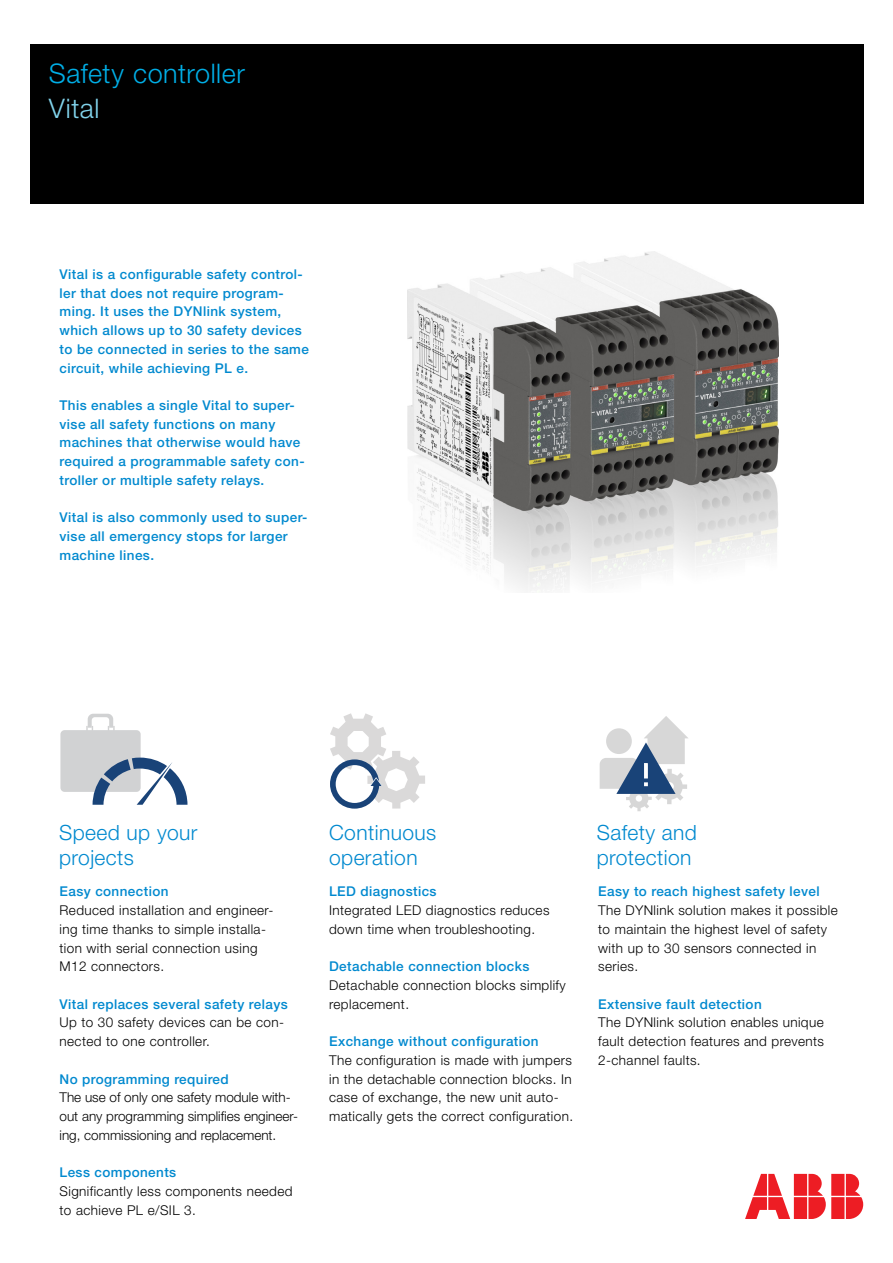
<style>
.page{position:relative;width:893px;height:1263px;background:#fff}
.page>*{position:absolute;margin:0;border:0;box-sizing:border-box;transform-origin:0 0}
.t1{font:300 27px "Helvetica Neue LT Std";letter-spacing:.02em;color:#00aee6}
.t2{font:300 27px "Helvetica Neue LT Std";letter-spacing:.025em;color:#81d3eb}
.t3{font:300 21px/24.8px "Helvetica Neue LT Std";letter-spacing:.02em;color:#0089cf}
.t4{font:300 13.5px/18.8px "Helvetica Neue LT Std";letter-spacing:.03em;color:#000}
.t5{font:500 13.5px/18.8px "Helvetica Neue LT Std";letter-spacing:.03em;color:#0089cf}
.t6{font:300 13.5px/18.8px "Helvetica Neue LT Std";color:#000}
</style>
<div class="page">
<div style="left:30px;top:45px;width:833px;height:159px;background:#000"></div>
<svg style="left:745px;top:1174px;width:118px;height:44px"></svg>
<svg style="left:60px;top:714px;width:127px;height:91px"></svg>
<svg style="left:600px;top:716px;width:88px;height:95px"></svg>
<svg style="left:330px;top:713px;width:95px;height:96px"></svg>
<img style="left:407px;top:252px;width:372px;height:339px">
<h1 class="t1" style="left:49px;top:57px;width:198px">Safety controller</h1>
<h1 class="t2" style="left:49px;top:92px;width:52px">Vital</h1>
<p class="t5" style="left:60px;top:265px;width:251px">Vital is a configurable safety control&shy;ler that does not require program&shy;ming. It uses the DYNlink system, which allows up to 30 safety devices to be connected in series to the same circuit, while achieving PL e.</p>
<p class="t5" style="left:60px;top:396px;width:247px">This enables a single Vital to super&shy;vise all safety functions on many machines that otherwise would have required a programmable safety con&shy;troller or multiple safety relays.</p>
<p class="t5" style="left:60px;top:508px;width:249px">Vital is also commonly used to super&shy;vise all emergency stops for larger machine lines.</p>
<h2 class="t3" style="left:59px;top:820px;width:140px">Speed up your projects</h2>
<h2 class="t3" style="left:597px;top:820px;width:102px">Safety and protection</h2>
<p class="t5" style="left:329px;top:882px;width:109px">LED diagnostics</p>
<p class="t4" style="left:329px;top:901px;width:222px">Integrated LED diagnostics reduces down time when troubleshooting.</p>
<p class="t5" style="left:329px;top:957px;width:202px">Detachable connection blocks</p>
<p class="t4" style="left:329px;top:975px;width:238px">Detachable connection blocks simplify replacement.</p>
<p class="t5" style="left:329px;top:1032px;width:211px">Exchange without configuration</p>
<p class="t4" style="left:329px;top:1050px;width:246px">The configuration is made with jumpers in the detachable connection blocks. In case of exchange, the new unit auto&shy;matically gets the correct configuration.</p>
<h2 class="t3" style="left:329px;top:820px;width:109px">Continuous operation</h2>
<p class="t5" style="left:598px;top:882px;width:223px">Easy to reach highest safety level</p>
<p class="t4" style="left:598px;top:901px;width:241px">The DYNlink solution makes it possible to maintain the highest level of safety with up to 30 sensors connected in series.</p>
<p class="t5" style="left:598px;top:994px;width:165px">Extensive fault detection</p>
<p class="t4" style="left:598px;top:1013px;width:227px;text-align:justify">The DYNlink solution enables unique fault detection features and prevents 2-channel faults.</p>
<p class="t5" style="left:60px;top:882px;width:110px">Easy connection</p>
<p class="t4" style="left:60px;top:901px;width:215px">Reduced installation and engineer&shy;ing time thanks to simple installa&shy;tion with serial connection using<br>M12 connectors.</p>
<p class="t5" style="left:60px;top:994px;width:230px">Vital replaces several safety relays</p>
<p class="t4" style="left:60px;top:1013px;width:226px">Up to 30 safety devices can be con&shy;nected to one controller.</p>
<p class="t5" style="left:60px;top:1069px;width:171px">No programming required</p>
<p class="t6" style="left:60px;top:1088px;width:240px">The use of only one safety module with&shy;out any programming simplifies engineer&shy;ing, commissioning and replacement.</p>
<p class="t5" style="left:60px;top:1163px;width:118px">Less components</p>
<p class="t4" style="left:60px;top:1181px;width:234px">Significantly less components needed to achieve PL e/SIL 3.</p>
</div>
